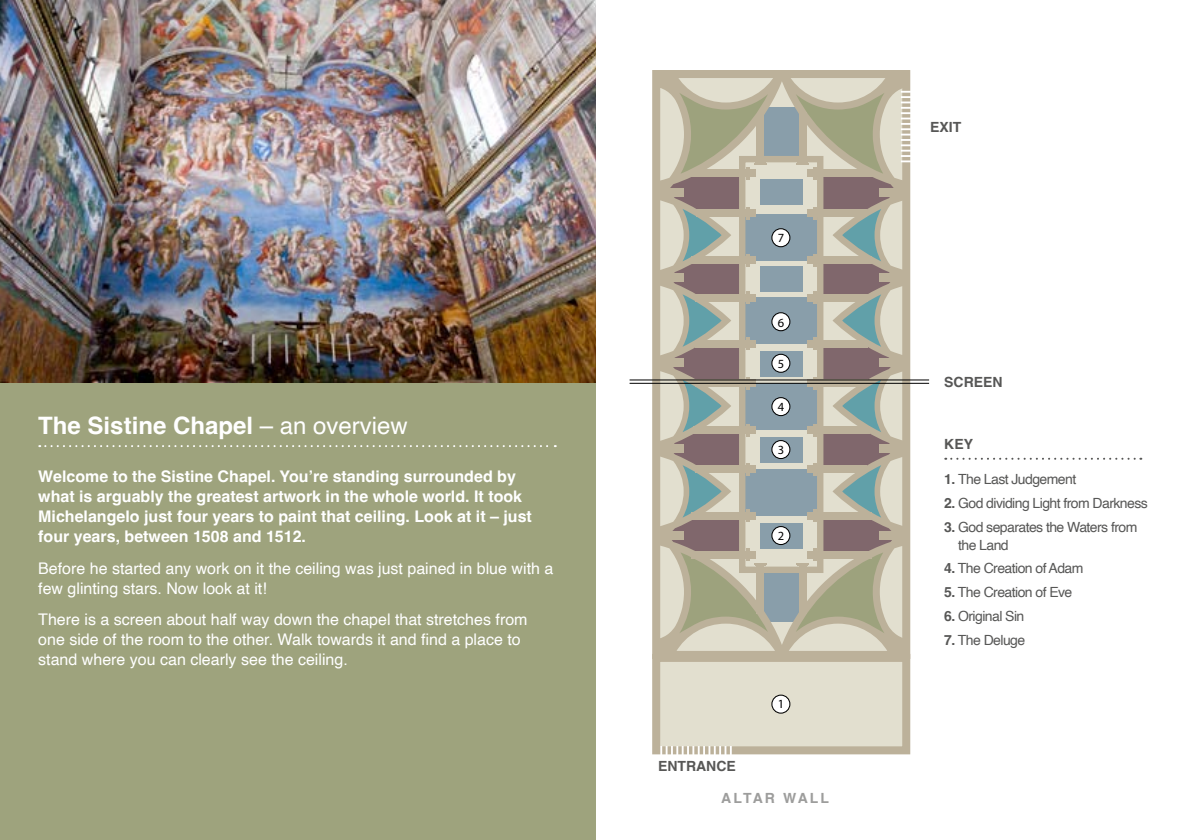
<style>
.page{position:relative;width:1191px;height:840px;background:#fff}
.page>*{position:absolute;margin:0;border:0;box-sizing:border-box;transform-origin:0 0}
.t1{font:700 24px "Helvetica";color:#fff}
.t2{font:16px/20px "Helvetica";color:#fff}
.t3{font:700 16px/20px "Helvetica";color:#fff}
.t4{font:14px/18px "Helvetica";letter-spacing:-.04em;color:#575756}
.t5{font:700 14px "Helvetica";color:#575756}
.t6{font:700 14px "Helvetica";letter-spacing:.15em;color:#9d9d9c}
.t7{font:12.4px "Myriad Pro";color:#000}
.s1{font-weight:400}
.s2{font-weight:700}
</style>
<div class="page">
<div style="left:656px;top:657px;width:250px;height:93px;background:#e2dfcf"></div>
<div style="left:652px;top:653px;width:258px;height:101px;border:8px solid #bcb19a"></div>
<div style="left:652px;top:70px;width:258px;height:588px;border:8px solid #bcb19a"></div>
<div style="left:772px;top:694px;width:18px;height:18px;background:#fff;border-radius:50%"></div>
<div style="left:771px;top:694px;width:19px;height:19px;border:1px solid #000;border-radius:50%"></div>
<div style="left:0;top:0;width:595px;height:839px;background:#9ea37d"></div>
<svg style="left:39px;top:445px;width:517px;height:2px"></svg>
<svg style="left:945px;top:457px;width:196px;height:2px"></svg>
<img style="left:0;top:0;width:595px;height:382px">
<hr style="left:629px;top:379px;width:300px;height:1px;background:#000">
<hr style="left:629px;top:383px;width:300px;height:1px;background:#000">
<svg style="left:660px;top:745px;width:72px;height:10px"></svg>
<svg style="left:657px;top:74px;width:254px;height:577px;background:#b0afa3"></svg>
<h1 class="t1" style="left:38px;top:410px;width:371px">The Sistine Chapel <span class="s1">– an overview</span></h1>
<p class="t3" style="left:38px;top:468px;width:495px">Welcome to the Sistine Chapel. You’re standing surrounded by what is arguably the greatest artwork in the whole world. It took Michelangelo just four years to paint that ceiling. Look at it – just four years, between 1508 and 1512.</p>
<p class="t2" style="left:38px;top:558px;width:516px">Before he started any work on it the ceiling was just pained in blue with a few glinting stars. Now look at it!</p>
<p class="t2" style="left:38px;top:609px;width:491px">There is a screen about half way down the chapel that stretches from one side of the room to the other. Walk towards it and find a place to stand where you can clearly see the ceiling.</p>
<p class="t7" style="left:777px;top:230px;width:8px">7</p>
<p class="t7" style="left:777px;top:314px;width:8px">6</p>
<p class="t7" style="left:777px;top:355px;width:8px">5</p>
<p class="t7" style="left:777px;top:399px;width:8px">4</p>
<p class="t7" style="left:777px;top:442px;width:8px">3</p>
<p class="t7" style="left:777px;top:528px;width:8px">2</p>
<p class="t5" style="left:658px;top:757px;width:79px">ENTRANCE</p>
<p class="t7" style="left:777px;top:695px;width:8px">1</p>
<p class="t6" style="left:721px;top:788px;width:109px">ALTAR WALL</p>
<p class="t5" style="left:930px;top:119px;width:33px">EXIT</p>
<p class="t5" style="left:944px;top:373px;width:60px">SCREEN</p>
<p class="t5" style="left:944px;top:435px;width:30px">KEY</p>
<p class="t4" style="left:944px;top:470px;width:133px"><span class="s2">1.</span> The Last Judgement</p>
<p class="t4" style="left:944px;top:494px;width:205px"><span class="s2">2.</span> God dividing Light from Darkness</p>
<p class="t4" style="left:958px;top:518px;width:181px;text-indent:-14px"><span class="s2">3.</span> God separates the Waters from the Land</p>
<p class="t4" style="left:944px;top:559px;width:141px"><span class="s2">4.</span> The Creation of Adam</p>
<p class="t4" style="left:944px;top:583px;width:130px"><span class="s2">5.</span> The Creation of Eve</p>
<p class="t4" style="left:944px;top:607px;width:82px"><span class="s2">6.</span> Original Sin</p>
<p class="t4" style="left:944px;top:630px;width:82px"><span class="s2">7.</span> The Deluge</p>
</div>
